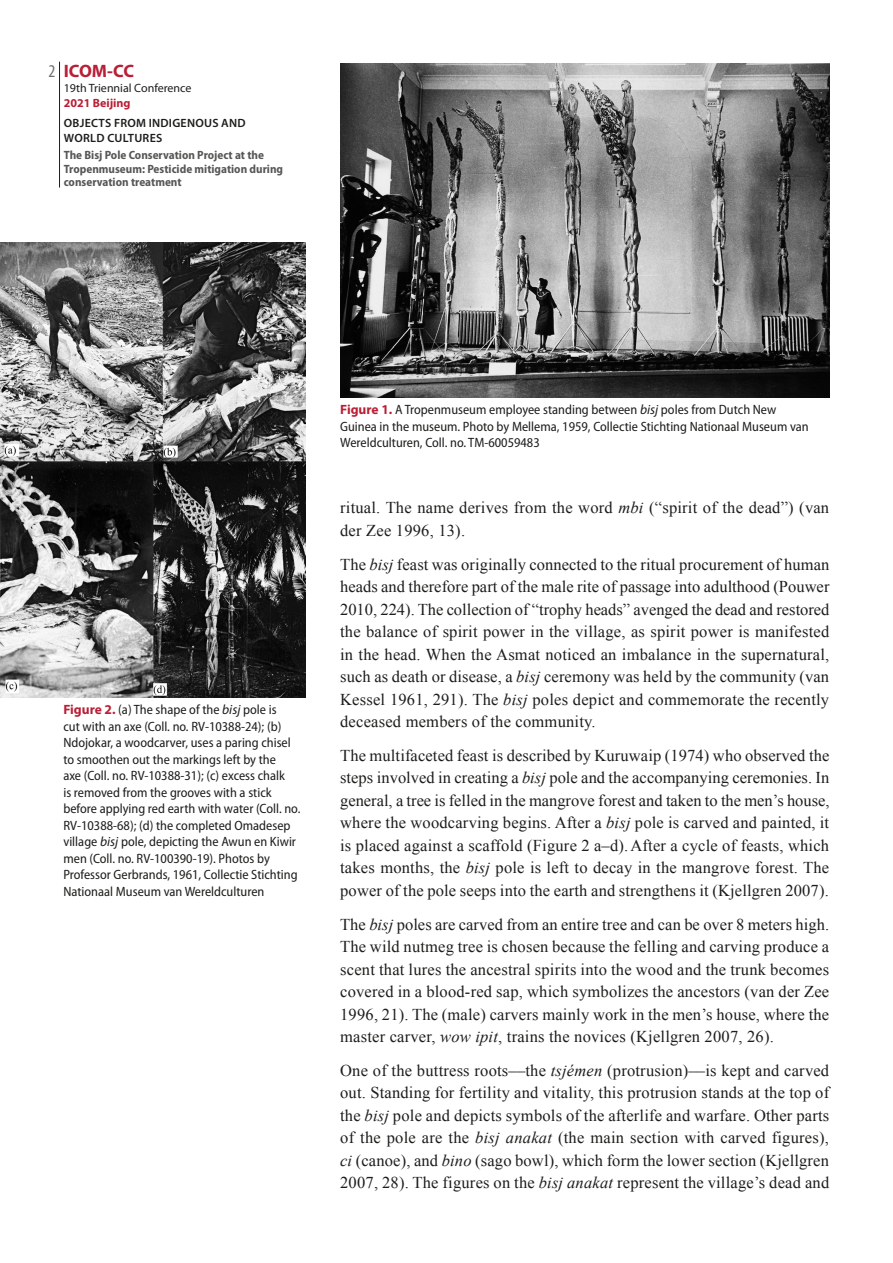
<style>
.page{position:relative;width:893px;height:1263px;background:#fff}
.page>*{position:absolute;margin:0;border:0;box-sizing:border-box;transform-origin:0 0}
.t1{font:700 18px "Myriad Pro";letter-spacing:-.015em;color:#b91f36}
.Tex-Corpo{font:16.5px/22.5px "Times New Roman";letter-spacing:.01em;color:#1d1d1b;text-align:justify}
.Legenda-Imagem{font:semi-condensed 13.5px/16.5px "Myriad Pro";color:#1d1d1b}
.t2{font:700 semi-condensed 12px/13.5px "Myriad Pro";color:#575756}
.t3{font:600 12px/15px "Myriad Pro";letter-spacing:.02em;color:#1d1d1b}
.t4{font:12px "Myriad Pro";color:#1d1d1b}
.t5{font:700 12px "Myriad Pro";color:#b91f36}
.s1{font-weight:400;font-stretch:condensed;color:#70706f}
.s2{font-weight:700;font-stretch:normal;color:#b91f36}
.s3{font-style:italic;font-stretch:normal}
.s4{font-style:italic}
</style>
<div class="page">
<hr style="left:59px;top:62px;width:1px;height:126px;background:#1d1d1b">
<img style="left:0;top:242px;width:306px;height:456px">
<img style="left:340px;top:64px;width:489px;height:334px">
<p class="t1" style="left:48px;top:59px;width:87px"><span class="s1">2</span> ICOM-CC</p>
<p class="t4" style="left:64px;top:81px;width:129px">19th Triennial Conference</p>
<p class="t5" style="left:64px;top:95px;width:68px">2021 Beijing</p>
<p class="t3" style="left:64px;top:115px;width:183px">OBJECTS FROM INDIGENOUS AND<br>WORLD CULTURES</p>
<p class="t2" style="left:64px;top:148px;width:221px">The Bisj Pole Conservation Project at the<br>Tropenmuseum: Pesticide mitigation during conservation treatment</p>
<p class="Legenda-Imagem" style="left:63px;top:701px;width:238px"><span class="s2">Figure 2.</span> (a) The shape of the <span class="s3">bisj</span> pole is<br>cut with an axe (Coll. no. RV-10388-24); (b)<br>Ndojokar, a woodcarver, uses a paring chisel to smoothen out the markings left by the<br>axe (Coll. no. RV-10388-31); (c) excess chalk<br>is removed from the grooves with a stick before applying red earth with water (Coll. no.<br>RV-10388-68); (d) the completed Omadesep village <span class="s3">bisj</span> pole, depicting the Awun en Kiwir men (Coll. no. RV-100390-19). Photos by Professor Gerbrands, 1961, Collectie Stichting Nationaal Museum van Wereldculturen</p>
<p class="Legenda-Imagem" style="left:340px;top:401px;width:470px"><span class="s2">Figure 1.</span> A Tropenmuseum employee standing between <span class="s3">bisj</span> poles from Dutch New<br>Guinea in the museum. Photo by Mellema, 1959, Collectie Stichting Nationaal Museum van<br>Wereldculturen, Coll. no. TM-60059483</p>
<p class="Tex-Corpo" style="left:340px;top:496px;width:491px">ritual. The name derives from the word <span class="s4">mbi</span> (“spirit of the dead”) (van der Zee 1996, 13).</p>
<p class="Tex-Corpo" style="left:340px;top:552px;width:491px">The <span class="s4">bisj</span> feast was originally connected to the ritual procurement of human heads and therefore part of the male rite of passage into adulthood (Pouwer 2010, 224). The collection of “trophy heads” avenged the dead and restored the balance of spirit power in the village, as spirit power is manifested in the head. When the Asmat noticed an imbalance in the supernatural, such as death or disease, a <span class="s4">bisj</span> ceremony was held by the community (van Kessel 1961, 291). The <span class="s4">bisj</span> poles depict and commemorate the recently deceased members of the community.</p>
<p class="Tex-Corpo" style="left:340px;top:744px;width:491px">The multifaceted feast is described by Kuruwaip (1974) who observed the steps involved in creating a <span class="s4">bisj</span> pole and the accompanying ceremonies. In general, a tree is felled in the mangrove forest and taken to the men’s house, where the woodcarving begins. After a <span class="s4">bisj</span> pole is carved and painted, it is placed against a scaffold (Figure 2 a–d).After a cycle of feasts, which takes months, the <span class="s4">bisj</span> pole is left to decay in the mangrove forest. The power of the pole seeps into the earth and strengthens it (Kjellgren 2007).</p>
<p class="Tex-Corpo" style="left:340px;top:912px;width:491px">The <span class="s4">bisj</span> poles are carved from an entire tree and can be over 8 meters high.<br>The wild nutmeg tree is chosen because the felling and carving produce a scent that lures the ancestral spirits into the wood and the trunk becomes covered in a blood-red sap, which symbolizes the ancestors (van der Zee 1996, 21). The (male) carvers mainly work in the men’s house, where the master carver, <span class="s4">wow ipit</span>, trains the novices (Kjellgren 2007, 26).</p>
<p class="Tex-Corpo" style="left:340px;top:1059px;width:491px">One of the buttress roots––the <span class="s4">tsjémen</span> (protrusion)––is kept and carved out. Standing for fertility and vitality, this protrusion stands at the top of the <span class="s4">bisj</span> pole and depicts symbols of the afterlife and warfare. Other parts of the pole are the <span class="s4">bisj anakat</span> (the main section with carved figures), <span class="s4">ci</span> (canoe), and <span class="s4">bino</span> (sago bowl), which form the lower section (Kjellgren 2007, 28). The figures on the <span class="s4">bisj anakat</span> represent the village’s dead and</p>
</div>
